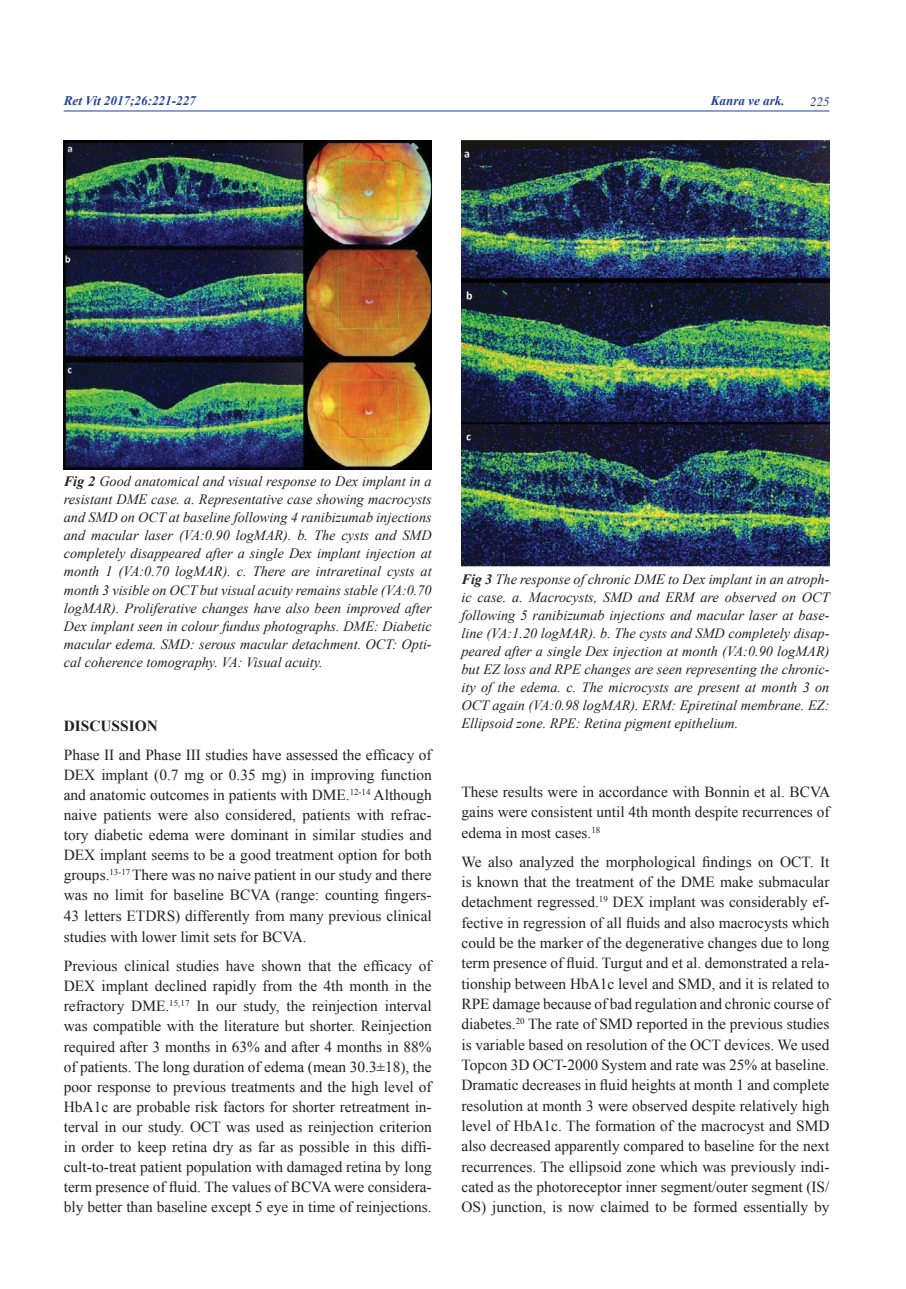
<style>
.page{position:relative;width:906px;height:1289px;background:#fff}
.page>*{position:absolute;margin:0;border:0;box-sizing:border-box;transform-origin:0 0}
.t1{font:15.3px/20.1px "Times New Roman";color:#231f20;text-align:justify}
.t2{font:700 15.3px "Times New Roman";color:#231f20}
.t3{font:italic 14.25px/18px "Times New Roman";color:#231f20;text-align:justify}
.t4{font:italic 700 13.2px "Times New Roman";color:#223f9a}
.t5{font:italic 12.75px "Times";color:#223f9a}
.s1{font-weight:700}
</style>
<div class="page">
<hr style="left:64px;top:111px;width:765px;height:1px;background:#223f9a">
<img style="left:64px;top:140px;width:368px;height:329px">
<img style="left:461px;top:140px;width:368px;height:426px">
<p class="t4" style="left:64px;top:94px;width:133px">Ret Vit 2017;26:221-227</p>
<p class="t4" style="left:710px;top:94px;width:76px">Kanra ve ark.</p>
<p class="t5" style="left:810px;top:97px;width:21px">225</p>
<p class="t3" style="left:64px;top:472px;width:369px"><span class="s1">Fig 2</span> Good anatomical and visual response to Dex implant in a resistant DME case. a. Representative case showing macrocysts and SMD on OCT at baseline following 4 ranibizumab injections and macular laser (VA:0.90 logMAR). b. The cysts and SMD completely disappeared after a single Dex implant injection at month 1 (VA:0.70 logMAR). c. There are intraretinal cysts at month 3 visible on OCT but visual acuity remains stable (VA:0.70 logMAR). Proliferative changes have also been improved after Dex implant seen in colour fundus photographs. DME: Diabetic macular edema. SMD: serous macular detachment. OCT: Opti&shy;cal coherence tomography. VA: Visual acuity.</p>
<p class="t2" style="left:64px;top:717px;width:95px">DISCUSSION</p>
<p class="t1" style="left:64px;top:744px;width:369px">Phase II and Phase III studies have assessed the efficacy of DEX implant (0.7 mg or 0.35 mg) in improving function and anatomic outcomes in patients with DME.<sup>12-14</sup> Although naive patients were also considered, patients with refrac&shy;tory diabetic edema were dominant in similar studies and DEX implant seems to be a good treatment option for both groups.<sup>13-17</sup> There was no naive patient in our study and there was no limit for baseline BCVA (range: counting fingers-43 letters ETDRS) differently from many previous clinical</p>
<p class="t1" style="left:64px;top:922px;width:369px;line-height:28.7px">studies with lower limit sets for BCVA.<br>Previous clinical studies have shown that the efficacy of</p>
<p class="t1" style="left:64px;top:975px;width:369px">DEX implant declined rapidly from the 4th month in the refractory DME.<sup>15,17</sup> In our study, the reinjection interval was compatible with the literature but shorter. Reinjection required after 3 months in 63% and after 4 months in 88% of patients. The long duration of edema (mean 30.3±18), the poor response to previous treatments and the high level of HbA1c are probable risk factors for shorter retreatment in&shy;terval in our study. OCT was used as reinjection criterion in order to keep retina dry as far as possible in this diffi&shy;cult-to-treat patient population with damaged retina by long term presence of fluid. The values of BCVA were considera&shy;bly better than baseline except 5 eye in time of reinjections.</p>
<p class="t3" style="left:461px;top:570px;width:370px"><span class="s1">Fig 3</span> The response of chronic DME to Dex implant in an atroph&shy;ic case. a. Macrocysts, SMD and ERM are observed on OCT following 5 ranibizumab injections and macular laser at base&shy;line (VA:1.20 logMAR). b. The cysts and SMD completely disap&shy;peared after a single Dex injection at month (VA:0.90 logMAR) but EZ loss and RPE changes are seen representing the chronic&shy;ity of the edema. c. The microcysts are present at month 3 on OCT again (VA:0.98 logMAR). ERM: Epiretinal membrane. EZ:<br>Ellipsoid zone. RPE: Retina pigment epithelium.</p>
<p class="t1" style="left:461px;top:781px;width:370px">These results were in accordance with Bonnin et al. BCVA gains were consistent until 4th month despite recurrences of edema in most cases.<sup>18</sup></p>
<p class="t1" style="left:461px;top:851px;width:369px">We also analyzed the morphological findings on OCT. It is known that the treatment of the DME make submacular detachment regressed.<sup>19</sup> DEX implant was considerably ef&shy;fective in regression of all fluids and also macrocysts which could be the marker of the degenerative changes due to long term presence of fluid. Turgut and et al. demonstrated a rela&shy;tionship between HbA1c level and SMD, and it is related to RPE damage because of bad regulation and chronic course of diabetes.<sup>20</sup> The rate of SMD reported in the previous studies is variable based on resolution of the OCT devices. We used Topcon 3D OCT-2000 System and rate was 25% at baseline.<br>Dramatic decreases in fluid heights at month 1 and complete resolution at month 3 were observed despite relatively high level of HbA1c. The formation of the macrocyst and SMD also decreased apparently compared to baseline for the next recurrences. The ellipsoid zone which was previously indi&shy;cated as the photoreceptor inner segment/outer segment (IS/ OS) junction, is now claimed to be formed essentially by</p>
</div>
